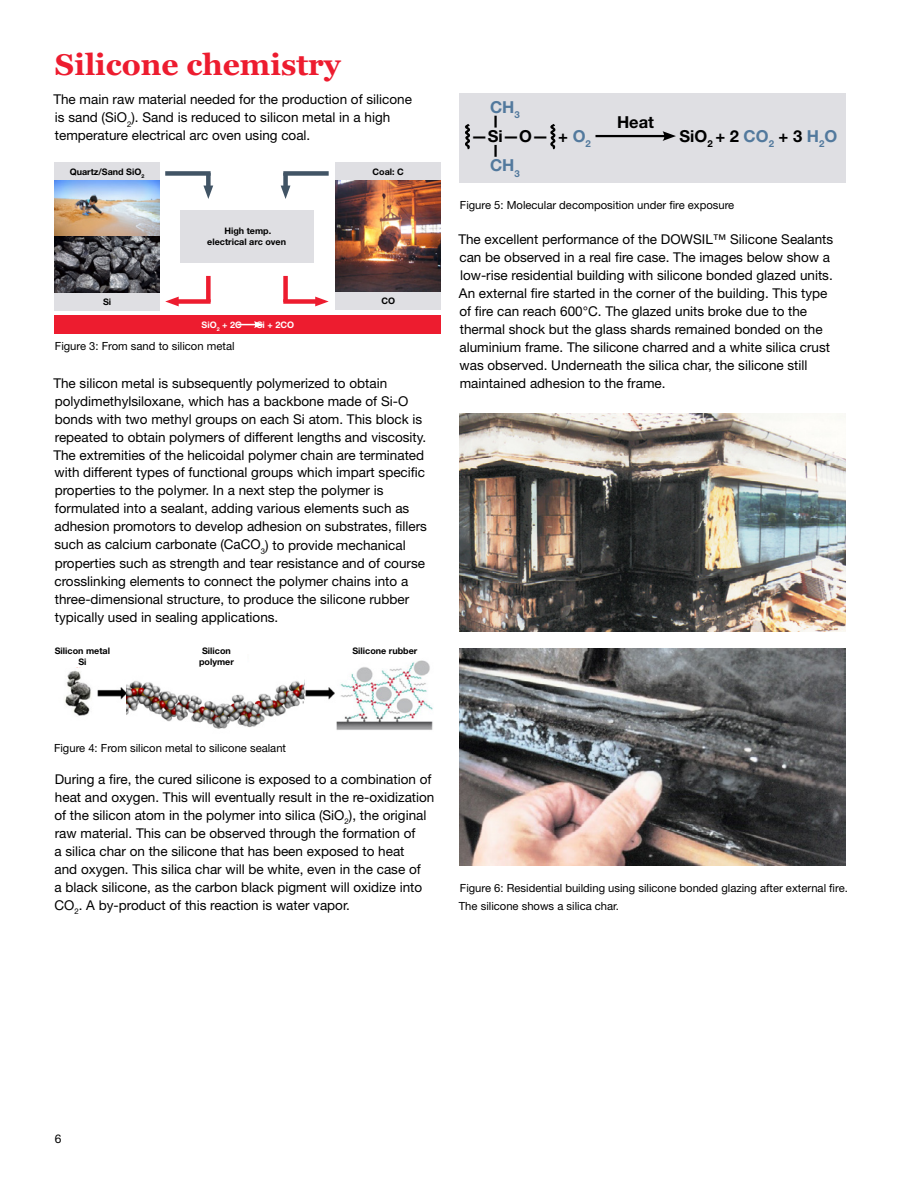
<style>
.page{position:relative;width:918px;height:1188px;background:#fff}
.page>*{position:absolute;margin:0;border:0;box-sizing:border-box;transform-origin:0 0}
.t1{font:700 30px "Georgia";color:#ed1c2f}
.t2{font:700 16.5px "Helvetica Neue LT Std";color:#000}
.t3{font:700 16.5px "Helvetica Neue LT Std";color:#52799d}
.t4{font:13.5px/18px "Helvetica Neue LT Std";color:#000}
.t5{font:12px "Helvetica Neue LT Std";color:#000}
.t6{font:11.25px/18px "Helvetica Neue LT Std";color:#000}
.t7{font:700 9px/10.5px "Helvetica Neue LT Std";color:#000;text-align:center}
.t8{font:700 9px "Helvetica Neue LT Std";color:#fff}
.s1{color:#52799d}
</style>
<div class="page">
<img style="left:65px;top:660px;width:368px;height:70px">
<div style="left:53px;top:648px;width:58px;height:19px;background:#fff"></div>
<div style="left:186px;top:648px;width:61px;height:19px;background:#fff"></div>
<img style="left:126px;top:672px;width:178px;height:58px">
<div style="left:180px;top:210px;width:133px;height:52px;background:#dfdfe3"></div>
<div style="left:54px;top:315px;width:387px;height:19px;background:#ed1c2f"></div>
<svg style="left:237px;top:321px;width:27px;height:7px"></svg>
<div style="left:175px;top:299px;width:36px;height:5px;background:#ed1c2f"></div>
<svg style="left:165px;top:297px;width:14px;height:9px"></svg>
<div style="left:206px;top:276px;width:5px;height:26px;background:#ed1c2f"></div>
<div style="left:283px;top:171px;width:46px;height:5px;background:#415465"></div>
<div style="left:283px;top:173px;width:5px;height:17px;background:#415465"></div>
<svg style="left:281px;top:186px;width:9px;height:13px"></svg>
<div style="left:283px;top:299px;width:36px;height:5px;background:#ed1c2f"></div>
<svg style="left:315px;top:297px;width:14px;height:9px"></svg>
<div style="left:283px;top:276px;width:5px;height:26px;background:#ed1c2f"></div>
<div style="left:165px;top:171px;width:46px;height:5px;background:#415465"></div>
<div style="left:206px;top:173px;width:5px;height:17px;background:#415465"></div>
<svg style="left:203px;top:186px;width:10px;height:13px"></svg>
<div style="left:54px;top:292px;width:106px;height:19px;background:#dfdfe3"></div>
<div style="left:54px;top:162px;width:106px;height:19px;background:#dfdfe3"></div>
<img style="left:54px;top:181px;width:106px;height:111px">
<div style="left:335px;top:162px;width:106px;height:19px;background:#dfdfe3"></div>
<div style="left:335px;top:292px;width:106px;height:18px;background:#dfdfe3"></div>
<img style="left:335px;top:181px;width:106px;height:111px">
<div style="left:459px;top:93px;width:387px;height:90px;background:#dfdfe3"></div>
<svg style="left:465px;top:124px;width:5px;height:26px"></svg>
<svg style="left:550px;top:124px;width:6px;height:26px"></svg>
<svg style="left:494px;top:116px;width:3px;height:12px"></svg>
<hr style="left:596px;top:135px;width:71px;height:2px;background:#000">
<svg style="left:663px;top:131px;width:13px;height:10px"></svg>
<svg style="left:494px;top:145px;width:3px;height:12px"></svg>
<img style="left:459px;top:648px;width:387px;height:217px">
<img style="left:459px;top:414px;width:387px;height:217px">
<h1 class="t1" style="left:55px;top:45px;width:287px">Silicone chemistry</h1>
<p class="t4" style="left:53px;top:90px;width:360px">The main raw material needed for the production of silicone is sand (SiO<sub>2</sub>). Sand is reduced to silicon metal in a high temperature electrical arc oven using coal.</p>
<p class="t7" style="left:70px;top:166px;width:76px">Quartz/Sand SiO<sub>2</sub></p>
<p class="t7" style="left:373px;top:166px;width:33px">Coal: C</p>
<p class="t7" style="left:103px;top:296px;width:10px">Si</p>
<p class="t7" style="left:207px;top:226px;width:80px">High temp. electrical arc oven</p>
<p class="t8" style="left:202px;top:319px;width:42px">SiO<sub>2</sub> + 2C</p>
<p class="t8" style="left:257px;top:319px;width:39px">Si + 2CO</p>
<p class="t6" style="left:55px;top:337px;width:181px">Figure 3: From sand to silicon metal</p>
<p class="t7" style="left:381px;top:296px;width:15px">CO</p>
<p class="t4" style="left:53px;top:374px;width:375px">The silicon metal is subsequently polymerized to obtain polydimethylsiloxane, which has a backbone made of Si-O bonds with two methyl groups on each Si atom. This block is repeated to obtain polymers of different lengths and viscosity.<br>The extremities of the helicoidal polymer chain are terminated with different types of functional groups which impart specific properties to the polymer. In a next step the polymer is formulated into a sealant, adding various elements such as adhesion promotors to develop adhesion on substrates, fillers such as calcium carbonate (CaCO<sub>3</sub>) to provide mechanical properties such as strength and tear resistance and of course crosslinking elements to connect the polymer chains into a three-dimensional structure, to produce the silicone rubber typically used in sealing applications.</p>
<p class="t7" style="left:55px;top:646px;width:57px">Silicon metal<br>Si</p>
<p class="t7" style="left:199px;top:646px;width:36px">Silicon polymer</p>
<p class="t7" style="left:352px;top:646px;width:66px">Silicone rubber</p>
<p class="t3" style="left:490px;top:97px;width:31px">CH<sub>3</sub></p>
<p class="t2" style="left:471px;top:126px;width:79px">—Si—O—</p>
<p class="t3" style="left:490px;top:155px;width:31px">CH<sub>3</sub></p>
<p class="t2" style="left:617px;top:112px;width:38px">Heat</p>
<p class="t2" style="left:558px;top:126px;width:34px">+ <span class="s1">O</span><sub>2</sub></p>
<p class="t2" style="left:680px;top:126px;width:159px">SiO<sub>2</sub> + 2 <span class="s1">CO</span><sub>2</sub> + 3 <span class="s1">H</span><sub>2</sub><span class="s1">O</span></p>
<p class="t6" style="left:460px;top:196px;width:276px">Figure 5: Molecular decomposition under fire exposure</p>
<p class="t4" style="left:458px;top:230px;width:376px">The excellent performance of the DOWSIL™ Silicone Sealants can be observed in a real fire case. The images below show a low-rise residential building with silicone bonded glazed units.<br>An external fire started in the corner of the building. This type of fire can reach 600°C. The glazed units broke due to the thermal shock but the glass shards remained bonded on the aluminium frame. The silicone charred and a white silica crust was observed. Underneath the silica char, the silicone still maintained adhesion to the frame.</p>
<p class="t6" style="left:54px;top:739px;width:234px">Figure 4: From silicon metal to silicone sealant</p>
<p class="t4" style="left:54px;top:770px;width:382px">During a fire, the cured silicone is exposed to a combination of heat and oxygen. This will eventually result in the re-oxidization of the silicon atom in the polymer into silica (SiO<sub>2</sub>), the original raw material. This can be observed through the formation of<br>a silica char on the silicone that has been exposed to heat<br>and oxygen. This silica char will be white, even in the case of<br>a black silicone, as the carbon black pigment will oxidize into CO<sub>2</sub>. A by-product of this reaction is water vapor.</p>
<p class="t6" style="left:459px;top:878px;width:391px">Figure 6: Residential building using silicone bonded glazing after external fire.<br>The silicone shows a silica char.</p>
<p class="t5" style="left:55px;top:1131px;width:8px">6</p>
</div>
